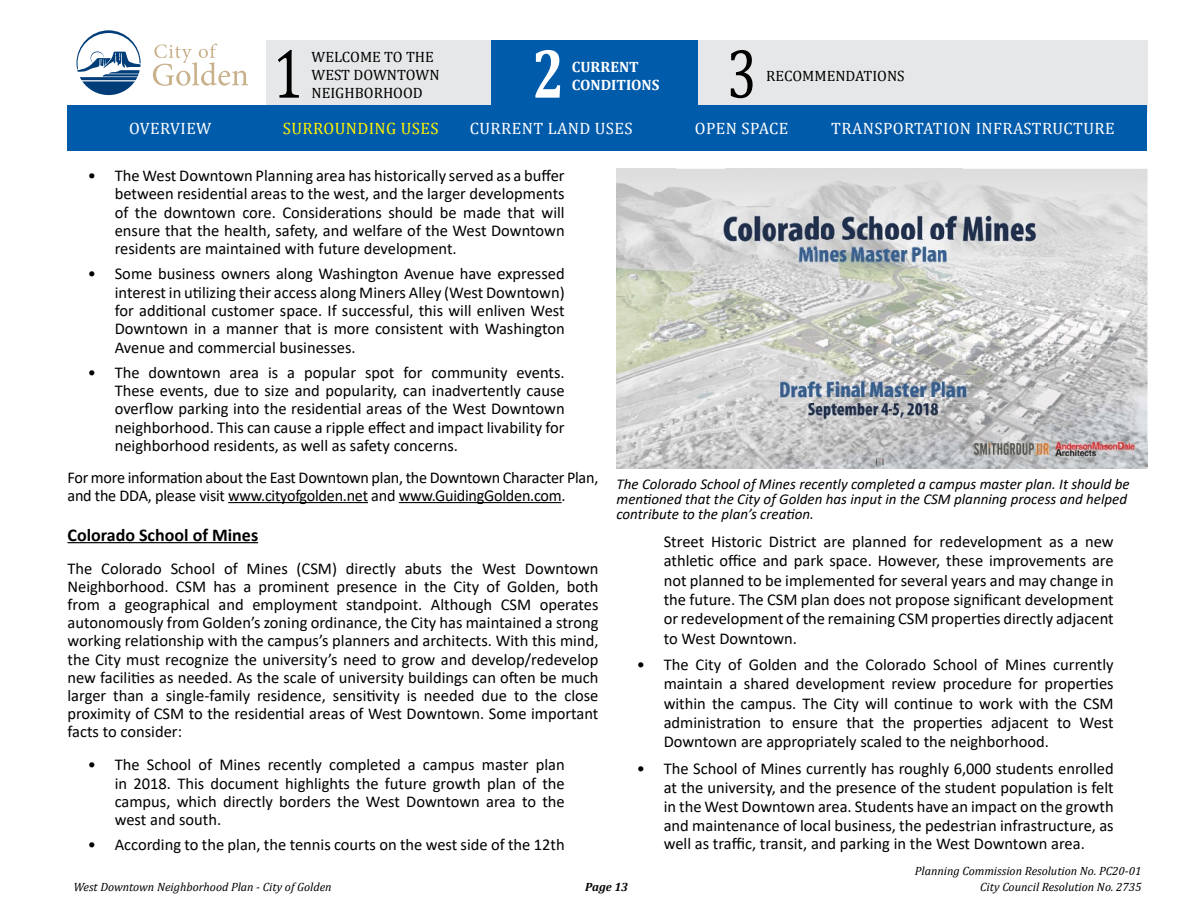
<style>
.page{position:relative;width:1188px;height:918px;background:#fff}
.page>*{position:absolute;margin:0;border:0;box-sizing:border-box;transform-origin:0 0}
.t1{font:70.8px "Cambria";color:#000;scale:.76 1}
.t2{font:700 70.8px "Cambria";color:#fff;scale:.76 1}
.t3{font:700 18px "Calibri";color:#000}
.t4{font:16.5px/18.3px "Calibri";color:#000;text-align:justify}
.t5{font:16.5px "Cambria";letter-spacing:.025em;color:#fff}
.t6{font:16.5px "Cambria";letter-spacing:.025em;color:#fff200}
.t7{font:italic 15px/15px "Calibri";color:#000}
.t8{font:15px/18px "Cambria";color:#000}
.t9{font:700 15px/18px "Cambria";color:#fff}
.t10{font:italic 12px "Cambria";color:#000}
.t11{font:italic 700 12px "Cambria";letter-spacing:-.005em;color:#000}
</style>
<div class="page">
<hr style="left:228px;top:502px;width:140px;height:1px;background:#000">
<hr style="left:399px;top:502px;width:163px;height:1px;background:#000">
<hr style="left:68px;top:542px;width:190px;height:1px;background:#000">
<img style="left:616px;top:169px;width:110px;height:300px">
<img style="left:726px;top:169px;width:237px;height:37px">
<img style="left:1131px;top:169px;width:17px;height:300px">
<img style="left:1048px;top:215px;width:84px;height:191px">
<img style="left:1034px;top:249px;width:14px;height:157px">
<img style="left:726px;top:249px;width:81px;height:220px">
<img style="left:953px;top:249px;width:81px;height:220px">
<img style="left:807px;top:267px;width:146px;height:108px">
<img style="left:807px;top:403px;width:16px;height:66px">
<img style="left:937px;top:403px;width:16px;height:66px">
<img style="left:823px;top:419px;width:114px;height:50px">
<img style="left:1034px;top:406px;width:98px;height:63px">
<img style="left:724px;top:206px;width:97px;height:43px">
<img style="left:821px;top:206px;width:98px;height:34px">
<img style="left:919px;top:206px;width:131px;height:43px">
<img style="left:799px;top:240px;width:157px;height:27px">
<img style="left:975px;top:443px;width:74px;height:12px">
<img style="left:1055px;top:442px;width:93px;height:24px">
<img style="left:779px;top:375px;width:82px;height:28px">
<img style="left:861px;top:375px;width:81px;height:23px">
<img style="left:942px;top:375px;width:33px;height:28px">
<img style="left:809px;top:398px;width:79px;height:21px">
<img style="left:897px;top:398px;width:47px;height:21px">
<svg style="left:888px;top:398px;width:9px;height:21px"></svg>
<svg style="left:876px;top:457px;width:9px;height:7px"></svg>
<div style="left:266px;top:41px;width:882px;height:72px;background:#e6e7e8"></div>
<div style="left:491px;top:41px;width:207px;height:72px;background:#005baa"></div>
<svg style="left:77px;top:30px;width:64px;height:65px"></svg>
<svg style="left:153px;top:44px;width:95px;height:42px"></svg>
<div style="left:68px;top:105px;width:1080px;height:46px;background:#005baa"></div>
<h1 class="t1" style="left:273px;top:32px;width:41px">1</h1>
<p class="t8" style="left:312px;top:48px;width:130px">WELCOME TO THE<br>WEST DOWNTOWN<br>NEIGHBORHOOD</p>
<h1 class="t2" style="left:533px;top:24px;width:44px">2</h1>
<h1 class="t1" style="left:727px;top:32px;width:41px">3</h1>
<p class="t9" style="left:572px;top:57px;width:89px">CURRENT<br>CONDITIONS</p>
<p class="t8" style="left:766px;top:67px;width:140px">RECOMMENDATIONS</p>
<p class="t5" style="left:129px;top:118px;width:84px">OVERVIEW</p>
<p class="t6" style="left:283px;top:118px;width:157px">SURROUNDING USES</p>
<p class="t5" style="left:470px;top:118px;width:164px">CURRENT LAND USES</p>
<p class="t5" style="left:695px;top:118px;width:95px">OPEN SPACE</p>
<p class="t5" style="left:831px;top:118px;width:285px">TRANSPORTATION INFRASTRUCTURE</p>
<p class="t4" style="left:115px;top:166px;width:452px;text-indent:-27px">• The West Downtown Planning area has historically served as a buffer between residential areas to the west, and the larger developments of the downtown core. Considerations should be made that will ensure that the health, safety, and welfare of the West Downtown residents are maintained with future development.</p>
<p class="t4" style="left:115px;top:264px;width:452px;text-indent:-27px">• Some business owners along Washington Avenue have expressed interest in utilizing their access along Miners Alley (West Downtown) for additional customer space. If successful, this will enliven West Downtown in a manner that is more consistent with Washington Avenue and commercial businesses.</p>
<p class="t4" style="left:115px;top:363px;width:452px;text-indent:-27px">• The downtown area is a popular spot for community events.<br>These events, due to size and popularity, can inadvertently cause overflow parking into the residential areas of the West Downtown neighborhood. This can cause a ripple effect and impact livability for neighborhood residents, as well as safety concerns.</p>
<p class="t4" style="left:68px;top:468px;width:532px">For more information about the East Downtown plan, the Downtown Character Plan, and the DDA, please visit www.cityofgolden.net and www.GuidingGolden.com.</p>
<p class="t3" style="left:68px;top:522px;width:192px">Colorado School of Mines</p>
<p class="t4" style="left:68px;top:559px;width:533px">The Colorado School of Mines (CSM) directly abuts the West Downtown Neighborhood. CSM has a prominent presence in the City of Golden, both from a geographical and employment standpoint. Although CSM operates autonomously from Golden’s zoning ordinance, the City has maintained a strong working relationship with the campus’s planners and architects. With this mind, the City must recognize the university’s need to grow and develop/redevelop new facilities as needed. As the scale of university buildings can often be much larger than a single-family residence, sensitivity is needed due to the close proximity of CSM to the residential areas of West Downtown. Some important facts to consider:</p>
<p class="t4" style="left:115px;top:755px;width:452px;text-indent:-27px">• The School of Mines recently completed a campus master plan in 2018. This document highlights the future growth plan of the campus, which directly borders the West Downtown area to the west and south.</p>
<p class="t4" style="left:88px;top:835px;width:478px">• According to the plan, the tennis courts on the west side of the 12th</p>
<p class="t7" style="left:616px;top:476px;width:515px">The Colorado School of Mines recently completed a campus master plan. It should be mentioned that the City of Golden has input in the CSM planning process and helped contribute to the plan’s creation.</p>
<p class="t4" style="left:664px;top:531px;width:452px;line-height:19.4px">Street Historic District are planned for redevelopment as a new athletic office and park space. However, these improvements are not planned to be implemented for several years and may change in the future. The CSM plan does not propose significant development or redevelopment of the remaining CSM properties directly adjacent to West Downtown.</p>
<p class="t4" style="left:664px;top:654px;width:452px;line-height:19.4px;text-indent:-27px">• The City of Golden and the Colorado School of Mines currently maintain a shared development review procedure for properties within the campus. The City will continue to work with the CSM administration to ensure that the properties adjacent to West Downtown are appropriately scaled to the neighborhood.</p>
<p class="t4" style="left:664px;top:758px;width:451px;line-height:18.9px;text-indent:-27px">• The School of Mines currently has roughly 6,000 students enrolled at the university, and the presence of the student population is felt in the West Downtown area. Students have an impact on the growth and maintenance of local business, the pedestrian infrastructure, as well as traffic, transit, and parking in the West Downtown area.</p>
<p class="t10" style="left:915px;top:862px;width:228px">Planning Commission Resolution No. PC20-01</p>
<p class="t10" style="left:73px;top:878px;width:260px">West Downtown Neighborhood Plan - City of Golden</p>
<p class="t11" style="left:585px;top:878px;width:44px">Page 13</p>
<p class="t10" style="left:980px;top:878px;width:163px">City Council Resolution No. 2735</p>
</div>
